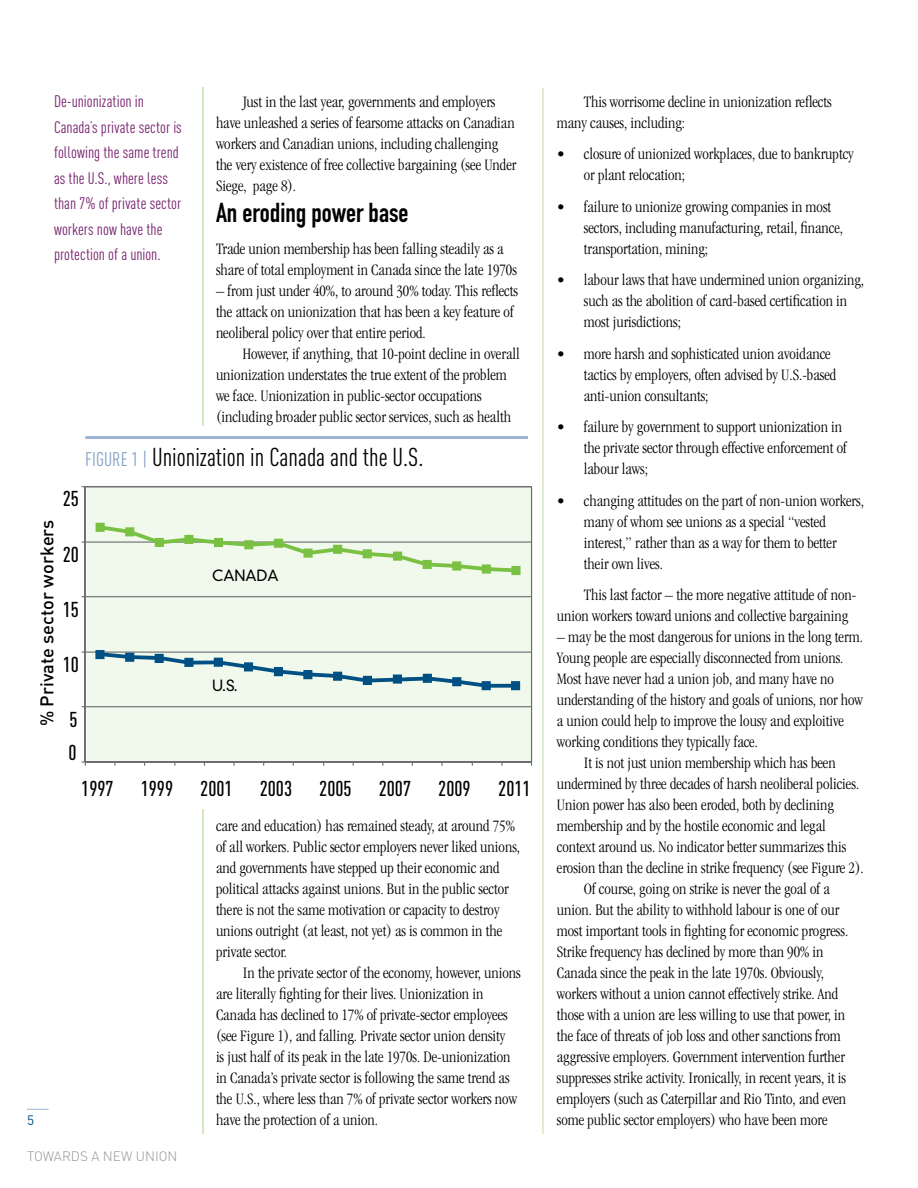
<style>
.page{position:relative;width:918px;height:1188px;background:#fff}
.page>*{position:absolute;margin:0;border:0;box-sizing:border-box;transform-origin:0 0}
.t1{font:27px "DIN Engschrift Alternate";color:#000}
.t2{font:25.5px "DIN Cond Regular Alternate";color:#000}
.t3{font:500 21.3px "DIN Cond";color:#000}
.t4{font:500 18.15px "DIN";color:#000}
.t5{font:300 condensed 16.5px/21px "Garamond";color:#000}
.t6{font:16.5px/25.5px "DIN Cond";letter-spacing:.005em;color:#76206d}
.t7{font:300 15px "DIN Neuzeit Grotesk";color:#000}
.t8{font:13.5px "DIN Light Alternate";color:#939598}
.t9{font:13.5px "DIN";color:#005084}
.s1{font-family:"DIN Cond";font-size:19.5px;color:#81a1c5}
</style>
<div class="page">
<svg style="left:27px;top:1109px;width:22px;height:1px"></svg>
<hr style="left:202px;top:88px;width:1px;height:1046px;background:#d5e9c1">
<hr style="left:542px;top:88px;width:2px;height:1046px;background:#d5e9c1">
<div style="left:85px;top:427px;width:443px;height:382px;background:#fff"></div>
<hr style="left:85px;top:436px;width:443px;height:3px;background:#9cb4d1">
<div style="left:85px;top:486px;width:447px;height:275px;background:#f1f9ec"></div>
<hr style="left:85px;top:487px;width:1px;height:275px;background:#6d6e71">
<hr style="left:85px;top:761px;width:447px;height:2px;background:#6d6e71">
<svg style="left:82px;top:761px;width:4px;height:5px"></svg>
<svg style="left:96px;top:523px;width:425px;height:52px;background:#e2f0d7"></svg>
<svg style="left:95px;top:650px;width:425px;height:40px;background:#ccddda"></svg>
<p class="t6" style="left:54px;top:88px;width:129px">De-unionization in<br>Canada’s private sector is following the same trend as the U.S., where less than 7% of private sector workers now have the protection of a union.</p>
<p class="t5" style="left:216px;top:91px;width:302px;text-indent:27px">Just in the last year, governments and employers have unleashed a series of fearsome attacks on Canadian workers and Canadian unions, including challenging the very existence of free collective bargaining (see Under Siege, page 8).</p>
<h1 class="t1" style="left:216px;top:197px;width:194px">An eroding power base</h1>
<p class="t5" style="left:216px;top:238px;width:302px">Trade union membership has been falling steadily as a share of total employment in Canada since the late 1970s</p>
<p class="t5" style="left:216px;top:280px;width:304px">– from just under 40%, to around 30% today. This reflects the attack on unionization that has been a key feature of neoliberal policy over that entire period.</p>
<p class="t5" style="left:216px;top:343px;width:305px;text-indent:27px">However, if anything, that 10-point decline in overall unionization understates the true extent of the problem we face. Unionization in public-sector occupations (including broader public sector services, such as health</p>
<p class="t4" style="left:35px;top:726px;width:208px;rotate:-90deg">% Private sector workers</p>
<p class="t9" style="left:27px;top:1112px;width:9px">5</p>
<h2 class="t2" style="left:85px;top:442px;width:340px"><span class="s1">FigUre 1 |</span> Unionization in Canada and the U.S.</h2>
<p class="t3" style="left:63px;top:486px;width:18px">25</p>
<p class="t3" style="left:63px;top:541px;width:18px">20</p>
<p class="t3" style="left:63px;top:596px;width:18px">15</p>
<p class="t3" style="left:63px;top:651px;width:18px">10</p>
<p class="t3" style="left:70px;top:706px;width:10px">5</p>
<p class="t3" style="left:69px;top:740px;width:10px">0</p>
<p class="t7" style="left:212px;top:567px;width:68px">CANADA</p>
<p class="t7" style="left:212px;top:677px;width:27px">U.S.</p>
<p class="t3" style="left:81px;top:776px;width:34px">1997</p>
<p class="t3" style="left:141px;top:776px;width:34px">1999</p>
<p class="t3" style="left:200px;top:776px;width:34px">2001</p>
<p class="t3" style="left:260px;top:776px;width:34px">2003</p>
<p class="t3" style="left:319px;top:776px;width:34px">2005</p>
<p class="t3" style="left:379px;top:776px;width:34px">2007</p>
<p class="t3" style="left:438px;top:776px;width:34px">2009</p>
<p class="t3" style="left:498px;top:776px;width:34px">2011</p>
<p class="t5" style="left:216px;top:815px;width:306px">care and education) has remained steady, at around 75% of all workers. Public sector employers never liked unions, and governments have stepped up their economic and political attacks against unions. But in the public sector there is not the same motivation or capacity to destroy unions outright (at least, not yet) as is common in the private sector.</p>
<p class="t5" style="left:216px;top:962px;width:306px;text-indent:27px">In the private sector of the economy, however, unions are literally fighting for their lives. Unionization in Canada has declined to 17% of private-sector employees (see Figure 1), and falling. Private sector union density<br>is just half of its peak in the late 1970s. De-unionization in Canada’s private sector is following the same trend as the U.S., where less than 7% of private sector workers now have the protection of a union.</p>
<p class="t8" style="left:27px;top:1148px;width:152px">TOWARDS A NEW UNION</p>
<p class="t5" style="left:557px;top:91px;width:276px;text-indent:27px">This worrisome decline in unionization reflects many causes, including:</p>
<p class="t5" style="left:584px;top:143px;width:271px;text-indent:-27px">• closure of unionized workplaces, due to bankruptcy or plant relocation;</p>
<p class="t5" style="left:584px;top:196px;width:261px;text-indent:-27px">• failure to unionize growing companies in most sectors, including manufacturing, retail, finance, transportation, mining;</p>
<p class="t5" style="left:584px;top:269px;width:282px;text-indent:-27px">• labour laws that have undermined union organizing, such as the abolition of card-based certification in most jurisdictions;</p>
<p class="t5" style="left:584px;top:343px;width:254px;text-indent:-27px">• more harsh and sophisticated union avoidance tactics by employers, often advised by U.S.-based anti-union consultants;</p>
<p class="t5" style="left:584px;top:416px;width:264px;text-indent:-27px">• failure by government to support unionization in the private sector through effective enforcement of labour laws;</p>
<p class="t5" style="left:584px;top:490px;width:282px;text-indent:-27px">• changing attitudes on the part of non-union workers, many of whom see unions as a special “vested interest,” rather than as a way for them to better their own lives.</p>
<p class="t5" style="left:557px;top:584px;width:301px;text-indent:27px">This last factor – the more negative attitude of non&shy;union workers toward unions and collective bargaining</p>
<p class="t5" style="left:557px;top:627px;width:308px">– may be the most dangerous for unions in the long term.</p>
<p class="t5" style="left:557px;top:648px;width:288px">Young people are especially disconnected from unions.</p>
<p class="t5" style="left:557px;top:669px;width:279px">Most have never had a union job, and many have no</p>
<p class="t5" style="left:557px;top:690px;width:308px">understanding of the history and goals of unions, nor how</p>
<p class="t5" style="left:557px;top:711px;width:289px">a union could help to improve the lousy and exploitive</p>
<p class="t5" style="left:557px;top:732px;width:203px">working conditions they typically face.</p>
<p class="t5" style="left:584px;top:753px;width:253px">It is not just union membership which has been</p>
<p class="t5" style="left:557px;top:774px;width:304px">undermined by three decades of harsh neoliberal policies.</p>
<p class="t5" style="left:557px;top:795px;width:279px">Union power has also been eroded, both by declining</p>
<p class="t5" style="left:557px;top:816px;width:270px">membership and by the hostile economic and legal</p>
<p class="t5" style="left:557px;top:837px;width:291px">context around us. No indicator better summarizes this</p>
<p class="t5" style="left:557px;top:858px;width:308px">erosion than the decline in strike frequency (see Figure 2).</p>
<p class="t5" style="left:584px;top:879px;width:247px">Of course, going on strike is never the goal of a</p>
<p class="t5" style="left:557px;top:900px;width:284px">union. But the ability to withhold labour is one of our</p>
<p class="t5" style="left:557px;top:921px;width:293px">most important tools in fighting for economic progress.</p>
<p class="t5" style="left:557px;top:942px;width:268px">Strike frequency has declined by more than 90% in</p>
<p class="t5" style="left:557px;top:963px;width:269px">Canada since the peak in the late 1970s. Obviously,</p>
<p class="t5" style="left:557px;top:984px;width:283px">workers without a union cannot effectively strike. And</p>
<p class="t5" style="left:557px;top:1005px;width:290px">those with a union are less willing to use that power, in</p>
<p class="t5" style="left:557px;top:1026px;width:286px">the face of threats of job loss and other sanctions from</p>
<p class="t5" style="left:557px;top:1047px;width:290px">aggressive employers. Government intervention further</p>
<p class="t5" style="left:557px;top:1068px;width:291px">suppresses strike activity. Ironically, in recent years, it is</p>
<p class="t5" style="left:557px;top:1089px;width:291px">employers (such as Caterpillar and Rio Tinto, and even</p>
<p class="t5" style="left:557px;top:1110px;width:272px">some public sector employers) who have been more</p>
</div>
